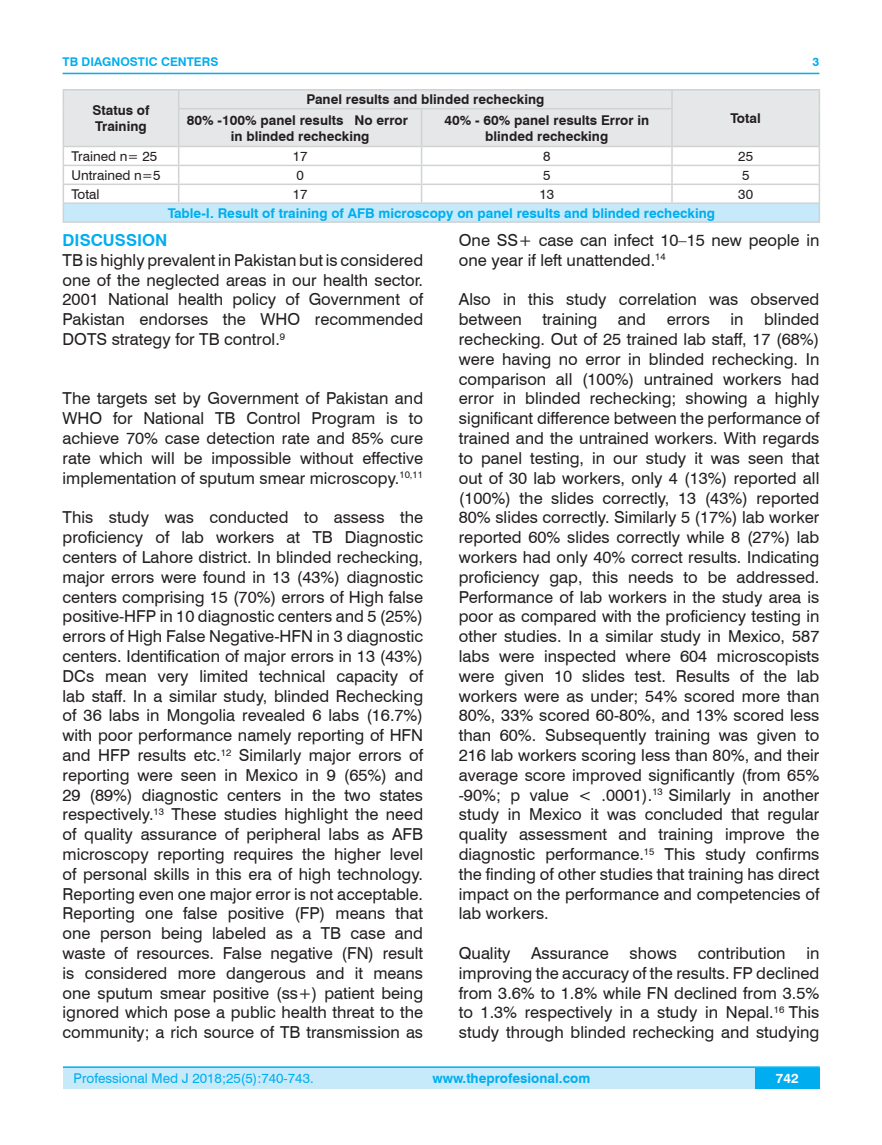
<style>
.page{position:relative;width:882px;height:1145px;background:#fff}
.page>*{position:absolute;margin:0;border:0;box-sizing:border-box;transform-origin:0 0}
.t1{font:16.5px/19.8px "Swiss 721 BT";color:#231f20;text-align:justify}
.t2{font:700 16.5px "Swiss 721 BT";color:#00aeef}
.t3{font:700 13.5px/16.2px "Swiss 721 BT";color:#231f20}
.t4{font:700 13.5px "Swiss 721 BT";color:#00aeef}
.t5{font:13.5px "Swiss 721 BT";color:#231f20}
.t6{font:13.5px "Swiss 721 BT";color:#00aeef}
.t7{font:700 13.5px "Swiss 721 BT";color:#fff}
.t8{font:700 12px "Swiss 721 BT";color:#00aeef}
</style>
<div class="page">
<div style="left:63px;top:1067px;width:756px;height:21px;background:#c6eafa"></div>
<hr style="left:63px;top:1066px;width:756px;height:2px;background:#00aeef">
<div style="left:754px;top:1068px;width:65px;height:20px;background:#00aeef"></div>
<hr style="left:63px;top:73px;width:756px;height:1px;background:#00aeef">
<div style="left:64px;top:90px;width:754px;height:56px;background:#e6e7e9"></div>
<div style="left:63px;top:203px;width:756px;height:19px;background:#c6eafa"></div>
<hr style="left:63px;top:89px;width:115px;height:1px;background:#d1d2d4">
<svg style="left:63px;top:90px;width:1px;height:19px"></svg>
<hr style="left:178px;top:89px;width:243px;height:1px;background:#d1d2d4">
<svg style="left:178px;top:90px;width:1px;height:18px"></svg>
<hr style="left:421px;top:89px;width:250px;height:1px;background:#d1d2d4">
<hr style="left:671px;top:89px;width:148px;height:1px;background:#d1d2d4">
<svg style="left:671px;top:90px;width:1px;height:18px"></svg>
<svg style="left:818px;top:90px;width:1px;height:19px"></svg>
<hr style="left:63px;top:109px;width:1px;height:37px;background:#d1d2d4">
<hr style="left:178px;top:108px;width:243px;height:1px;background:#d1d2d4">
<hr style="left:178px;top:109px;width:1px;height:37px;background:#d1d2d4">
<hr style="left:421px;top:108px;width:251px;height:1px;background:#d1d2d4">
<hr style="left:420px;top:109px;width:2px;height:37px;background:#d1d2d4">
<hr style="left:671px;top:109px;width:1px;height:37px;background:#d1d2d4">
<hr style="left:818px;top:109px;width:1px;height:37px;background:#d1d2d4">
<hr style="left:63px;top:146px;width:115px;height:1px;background:#d1d2d4">
<hr style="left:178px;top:146px;width:243px;height:1px;background:#d1d2d4">
<hr style="left:421px;top:146px;width:250px;height:1px;background:#d1d2d4">
<hr style="left:671px;top:146px;width:148px;height:1px;background:#d1d2d4">
<hr style="left:63px;top:165px;width:115px;height:1px;background:#d1d2d4">
<hr style="left:178px;top:165px;width:243px;height:1px;background:#d1d2d4">
<hr style="left:421px;top:165px;width:250px;height:1px;background:#d1d2d4">
<hr style="left:671px;top:165px;width:148px;height:1px;background:#d1d2d4">
<hr style="left:63px;top:183px;width:115px;height:2px;background:#d1d2d4">
<hr style="left:178px;top:183px;width:243px;height:2px;background:#d1d2d4">
<svg style="left:178px;top:147px;width:1px;height:55px"></svg>
<hr style="left:421px;top:183px;width:250px;height:2px;background:#d1d2d4">
<svg style="left:420px;top:147px;width:2px;height:55px"></svg>
<hr style="left:671px;top:183px;width:148px;height:2px;background:#d1d2d4">
<svg style="left:671px;top:147px;width:1px;height:55px"></svg>
<hr style="left:63px;top:202px;width:115px;height:2px;background:#d1d2d4">
<svg style="left:63px;top:147px;width:1px;height:74px"></svg>
<hr style="left:178px;top:202px;width:243px;height:2px;background:#d1d2d4">
<hr style="left:421px;top:202px;width:250px;height:2px;background:#d1d2d4">
<hr style="left:671px;top:202px;width:148px;height:2px;background:#d1d2d4">
<svg style="left:818px;top:147px;width:1px;height:74px"></svg>
<hr style="left:63px;top:221px;width:115px;height:2px;background:#d1d2d4">
<hr style="left:178px;top:221px;width:243px;height:2px;background:#d1d2d4">
<hr style="left:421px;top:221px;width:250px;height:2px;background:#d1d2d4">
<hr style="left:671px;top:221px;width:148px;height:2px;background:#d1d2d4">
<p class="t8" style="left:63px;top:53px;width:157px">TB DIAGNOSTIC CENTERS</p>
<p class="t3" style="left:92px;top:102px;width:59px">Status of<br>Training</p>
<p class="t3" style="left:306px;top:91px;width:239px">Panel results and blinded rechecking</p>
<p class="t3" style="left:187px;top:111px;width:222px">80% -100% panel results No error</p>
<p class="t3" style="left:730px;top:110px;width:32px">Total</p>
<p class="t3" style="left:231px;top:127px;width:140px">in blinded rechecking</p>
<p class="t3" style="left:444px;top:111px;width:206px">40% - 60% panel results Error in</p>
<p class="t3" style="left:485px;top:127px;width:124px">blinded rechecking</p>
<p class="t5" style="left:71px;top:147px;width:87px">Trained n= 25</p>
<p class="t5" style="left:292px;top:147px;width:16px">17</p>
<p class="t5" style="left:543px;top:147px;width:9px">8</p>
<p class="t5" style="left:738px;top:147px;width:16px">25</p>
<p class="t5" style="left:71px;top:166px;width:90px">Untrained n=5</p>
<p class="t5" style="left:296px;top:166px;width:9px">0</p>
<p class="t5" style="left:543px;top:166px;width:9px">5</p>
<p class="t5" style="left:741px;top:166px;width:9px">5</p>
<p class="t5" style="left:71px;top:185px;width:30px">Total</p>
<p class="t5" style="left:292px;top:185px;width:16px">17</p>
<p class="t5" style="left:539px;top:185px;width:16px">13</p>
<p class="t5" style="left:738px;top:185px;width:16px">30</p>
<p class="t4" style="left:168px;top:204px;width:548px">Table-I. Result of training of AFB microscopy on panel results and blinded rechecking</p>
<p class="t8" style="left:812px;top:53px;width:8px">3</p>
<p class="t2" style="left:63px;top:229px;width:106px">DISCUSSION</p>
<p class="t1" style="left:63px;top:249px;width:362px">TB is highly prevalent in Pakistan but is considered one of the neglected areas in our health sector.<br>2001 National health policy of Government of Pakistan endorses the WHO recommended DOTS strategy for TB control.<sup>9</sup></p>
<p class="t1" style="left:63px;top:388px;width:362px">The targets set by Government of Pakistan and WHO for National TB Control Program is to achieve 70% case detection rate and 85% cure rate which will be impossible without effective implementation of sputum smear microscopy.<sup>10,11</sup></p>
<p class="t1" style="left:63px;top:507px;width:362px">This study was conducted to assess the proficiency of lab workers at TB Diagnostic centers of Lahore district. In blinded rechecking, major errors were found in 13 (43%) diagnostic centers comprising 15 (70%) errors of High false positive-HFP in 10 diagnostic centers and 5 (25%) errors of High False Negative-HFN in 3 diagnostic centers. Identification of major errors in 13 (43%)<br>DCs mean very limited technical capacity of lab staff. In a similar study, blinded Rechecking of 36 labs in Mongolia revealed 6 labs (16.7%) with poor performance namely reporting of HFN and HFP results etc.<sup>12</sup> Similarly major errors of reporting were seen in Mexico in 9 (65%) and 29 (89%) diagnostic centers in the two states respectively.<sup>13</sup> These studies highlight the need of quality assurance of peripheral labs as AFB microscopy reporting requires the higher level of personal skills in this era of high technology.<br>Reporting even one major error is not acceptable.<br>Reporting one false positive (FP) means that one person being labeled as a TB case and waste of resources. False negative (FN) result is considered more dangerous and it means one sputum smear positive (ss+) patient being ignored which pose a public health threat to the community; a rich source of TB transmission as</p>
<p class="t1" style="left:458px;top:230px;width:362px">One SS+ case can infect 10–15 new people in one year if left unattended.<sup>14</sup></p>
<p class="t1" style="left:458px;top:289px;width:362px">Also in this study correlation was observed between training and errors in blinded rechecking. Out of 25 trained lab staff, 17 (68%) were having no error in blinded rechecking. In comparison all (100%) untrained workers had error in blinded rechecking; showing a highly significant difference between the performance of trained and the untrained workers. With regards to panel testing, in our study it was seen that out of 30 lab workers, only 4 (13%) reported all (100%) the slides correctly, 13 (43%) reported 80% slides correctly. Similarly 5 (17%) lab worker reported 60% slides correctly while 8 (27%) lab workers had only 40% correct results. Indicating proficiency gap, this needs to be addressed.<br>Performance of lab workers in the study area is poor as compared with the proficiency testing in other studies. In a similar study in Mexico, 587 labs were inspected where 604 microscopists were given 10 slides test. Results of the lab workers were as under; 54% scored more than 80%, 33% scored 60-80%, and 13% scored less than 60%. Subsequently training was given to 216 lab workers scoring less than 80%, and their average score improved significantly (from 65% -90%; p value &lt; .0001).<sup>13</sup> Similarly in another study in Mexico it was concluded that regular quality assessment and training improve the diagnostic performance.<sup>15</sup> This study confirms the finding of other studies that training has direct impact on the performance and competencies of lab workers.</p>
<p class="t1" style="left:458px;top:942px;width:53px">Quality</p>
<p class="t1" style="left:531px;top:942px;width:79px">Assurance</p>
<p class="t1" style="left:629px;top:942px;width:49px">shows</p>
<p class="t1" style="left:697px;top:942px;width:89px">contribution</p>
<p class="t1" style="left:458px;top:942px;width:362px;text-indent:347px">in improving the accuracy of the results. FP declined from 3.6% to 1.8% while FN declined from 3.5% to 1.3% respectively in a study in Nepal.<sup>16</sup> This study through blinded rechecking and studying</p>
<p class="t6" style="left:74px;top:1069px;width:241px">Professional Med J 2018;25(5):740-743.</p>
<p class="t4" style="left:432px;top:1069px;width:159px">www.theprofesional.com</p>
<p class="t7" style="left:775px;top:1069px;width:24px">742</p>
</div>
